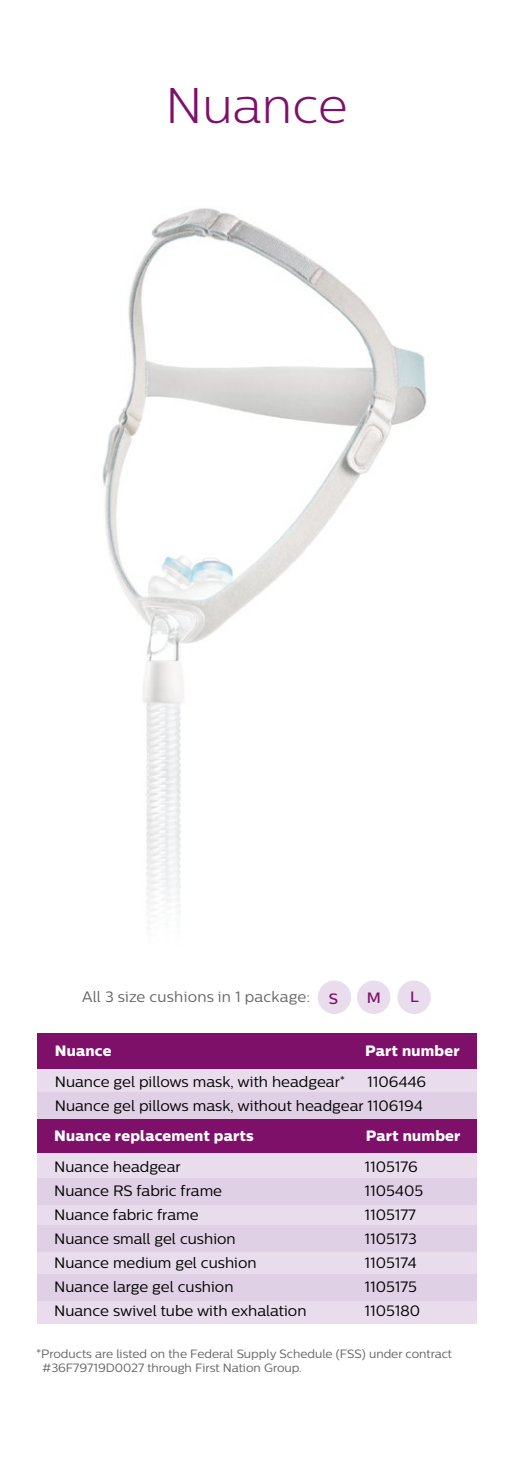
<style>
.page{position:relative;width:513px;height:1458px;background:#fff}
.page>*{position:absolute;margin:0;border:0;box-sizing:border-box;transform-origin:0 0}
.t1{font:300 50px "Centrale Sans";color:#7e1069}
.t2{font:15px/24px "Centrale Sans";color:#000}
.t3{font:15px "Centrale Sans X Bold";letter-spacing:.015em;color:#fff}
.t4{font:15px "Centrale Sans";letter-spacing:.015em;color:#636466}
.t5{font:500 15px "Centrale Sans";color:#7e1069}
.t6{font:12px/14px "Centrale Sans";color:#636466}
.s1{font-weight:500;color:#7e1069}
.s2{font-size:12px}
</style>
<div class="page">
<img style="left:102px;top:208px;width:325px;height:705px">
<div style="left:23px;top:1119px;width:465px;height:205px;background:#e8dced"></div>
<div style="left:23px;top:1117px;width:465px;height:36px;background:#7e1069"></div>
<div style="left:23px;top:1178px;width:465px;height:27px;background:#e0d0e6"></div>
<div style="left:23px;top:1225px;width:465px;height:27px;background:#e0d0e6"></div>
<div style="left:23px;top:1274px;width:465px;height:27px;background:#e0d0e6"></div>
<div style="left:23px;top:1035px;width:464px;height:83px;background:#e8dced"></div>
<div style="left:23px;top:1033px;width:464px;height:35px;background:#7e1069"></div>
<div style="left:24px;top:1092px;width:463px;height:26px;background:#e0d0e6"></div>
<div style="left:477px;top:1011px;width:36px;height:339px;background:#fff"></div>
<div style="left:0;top:1005px;width:36px;height:339px;background:#fff"></div>
<div style="left:318px;top:981px;width:33px;height:33px;background:#e8dced;border-radius:50%"></div>
<div style="left:357px;top:981px;width:33px;height:33px;background:#e8dced;border-radius:50%"></div>
<div style="left:397px;top:981px;width:34px;height:33px;background:#e8dced;border-radius:50%"></div>
<h1 class="t1" style="left:165px;top:77px;width:184px">Nuance</h1>
<p class="t4" style="left:82px;top:988px;width:257px">All 3 size cushions in 1 package: <span class="s1">S</span></p>
<p class="t5" style="left:367px;top:989px;width:16px">M</p>
<p class="t5" style="left:410px;top:988px;width:10px">L</p>
<p class="t3" style="left:365px;top:1041px;width:96px">Part number</p>
<p class="t2" style="left:367px;top:1070px;width:61px">1106446</p>
<p class="t3" style="left:55px;top:1041px;width:58px">Nuance</p>
<p class="t2" style="left:55px;top:1070px;width:370px">Nuance gel pillows mask, with headgear<span class="s2">*<br></span>Nuance gel pillows mask, without headgear 1106194</p>
<p class="t3" style="left:366px;top:1126px;width:96px">Part number</p>
<p class="t2" style="left:365px;top:1155px;width:60px">1105176<br>1105405<br>1105177<br>1105173<br>1105174<br>1105175<br>1105180</p>
<p class="t3" style="left:54px;top:1126px;width:201px">Nuance replacement parts</p>
<p class="t2" style="left:54px;top:1155px;width:254px">Nuance headgear<br>Nuance RS fabric frame<br>Nuance fabric frame<br>Nuance small gel cushion<br>Nuance medium gel cushion<br>Nuance large gel cushion<br>Nuance swivel tube with exhalation</p>
<p class="t6" style="left:42px;top:1346px;width:412px;text-indent:-6px">*Products are listed on the Federal Supply Schedule (FSS) under contract #36F79719D0027 through First Nation Group.</p>
</div>
